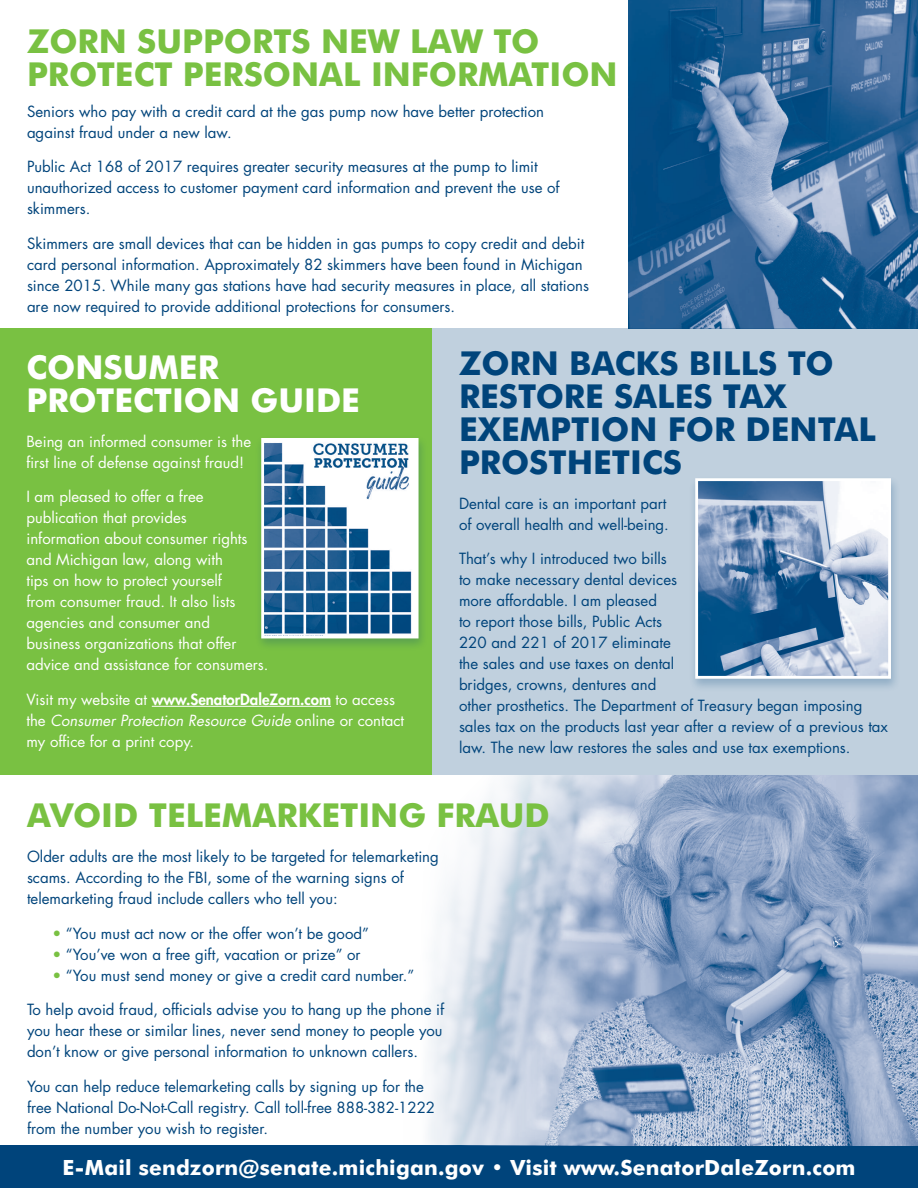
<style>
.page{position:relative;width:918px;height:1188px;background:#fff}
.page>*{position:absolute;margin:0;border:0;box-sizing:border-box;transform-origin:0 0}
.t1{font:700 33px/33px "Futura BT";color:#79c142}
.t2{font:700 33px/33px "Futura BT";color:#00447b}
.t3{font:700 33px/33px "Futura BT";color:#fff}
.t4{font:700 21px "Futura BT";letter-spacing:.01em;color:#fff}
.t5{font:15px/21px "Futura";color:#00447b}
.t6{font:15px/21px "Futura";color:#fff}
.s1{font-weight:800}
.s2{font-style:italic}
.s3{color:#79c142}
</style>
<div class="page">
<img style="left:629px;top:0;width:289px;height:328px">
<div style="left:0;top:1146px;width:918px;height:42px;background:#00447b"></div>
<div style="left:420px;top:328px;width:498px;height:447px;background:#c0d0de"></div>
<div style="left:0;top:328px;width:432px;height:447px;background:#79c142"></div>
<hr style="left:152px;top:706px;width:179px;height:1px;background:#fff">
<img style="left:404px;top:775px;width:514px;height:371px">
<div style="left:255px;top:435px;width:174px;height:217px;background:#00447b;opacity:.25"></div>
<svg style="left:260px;top:437px;width:160px;height:203px"></svg>
<div style="left:689px;top:475px;width:212px;height:217px;background:#00447b;opacity:.25"></div>
<svg style="left:694px;top:477px;width:198px;height:203px"></svg>
<p class="t1" style="left:27px;top:25px;width:592px">ZORN SUPPORTS NEW LAW TO<br>PROTECT PERSONAL INFORMATION</p>
<p class="t5" style="left:27px;top:101px;width:519px">Seniors who pay with a credit card at the gas pump now have better protection against fraud under a new law.</p>
<p class="t5" style="left:27px;top:156px;width:534px">Public Act 168 of 2017 requires greater security measures at the pump to limit unauthorized access to customer payment card information and prevent the use of skimmers.</p>
<p class="t5" style="left:27px;top:233px;width:564px">Skimmers are small devices that can be hidden in gas pumps to copy credit and debit card personal information. Approximately 82 skimmers have been found in Michigan since 2015. While many gas stations have had security measures in place, all stations are now required to provide additional protections for consumers.</p>
<p class="t3" style="left:26px;top:351px;width:335px">CONSUMER<br>PROTECTION GUIDE</p>
<p class="t6" style="left:26px;top:431px;width:226px">Being an informed consumer is the first line of defense against fraud!</p>
<p class="t6" style="left:26px;top:486px;width:244px">I am pleased to offer a free publication that provides<br>information about consumer rights and Michigan law, along with<br>tips on how to protect yourself<br>from consumer fraud. It also lists agencies and consumer and<br>business organizations that offer advice and assistance for consumers.</p>
<p class="t6" style="left:26px;top:689px;width:379px">Visit my website at <span class="s1">www.SenatorDaleZorn.com</span> to access the <span class="s2">Consumer Protection Resource Guide</span> online or contact my office for a print copy.</p>
<p class="t2" style="left:459px;top:347px;width:418px">ZORN BACKS BILLS TO<br>RESTORE SALES TAX<br>EXEMPTION FOR DENTAL<br>PROSTHETICS</p>
<p class="t5" style="left:459px;top:493px;width:211px">Dental care is an important part of overall health and well-being.</p>
<p class="t5" style="left:459px;top:549px;width:431px">That’s why I introduced two bills<br>to make necessary dental devices<br>more affordable. I am pleased<br>to report those bills, Public Acts<br>220 and 221 of 2017 eliminate<br>the sales and use taxes on dental<br>bridges, crowns, dentures and<br>other prosthetics. The Department of Treasury began imposing sales tax on the products last year after a review of a previous tax law. The new law restores the sales and use tax exemptions.</p>
<p class="t1" style="left:27px;top:799px;width:524px">AVOID TELEMARKETING FRAUD</p>
<p class="t5" style="left:27px;top:846px;width:413px">Older adults are the most likely to be targeted for telemarketing scams. According to the FBI, some of the warning signs of telemarketing fraud include callers who tell you:</p>
<p class="t5" style="left:52px;top:923px;width:318px"><span class="s3">•</span> “You must act now or the offer won’t be good”</p>
<p class="t5" style="left:52px;top:944px;width:310px"><span class="s3">•</span> “You’ve won a free gift, vacation or prize” or</p>
<p class="t5" style="left:52px;top:965px;width:363px"><span class="s3">•</span> “You must send money or give a credit card number.”</p>
<p class="t5" style="left:27px;top:999px;width:419px;text-align:justify">To help avoid fraud, officials advise you to hang up the phone if you hear these or similar lines, never send money to people you don’t know or give personal information to unknown callers.</p>
<p class="t5" style="left:27px;top:1076px;width:410px">You can help reduce telemarketing calls by signing up for the free National Do-Not-Call registry. Call toll-free 888-382-1222 from the number you wish to register.</p>
<p class="t4" style="left:62px;top:1155px;width:795px">E-Mail sendzorn@senate.michigan.gov • Visit www.SenatorDaleZorn.com</p>
</div>
